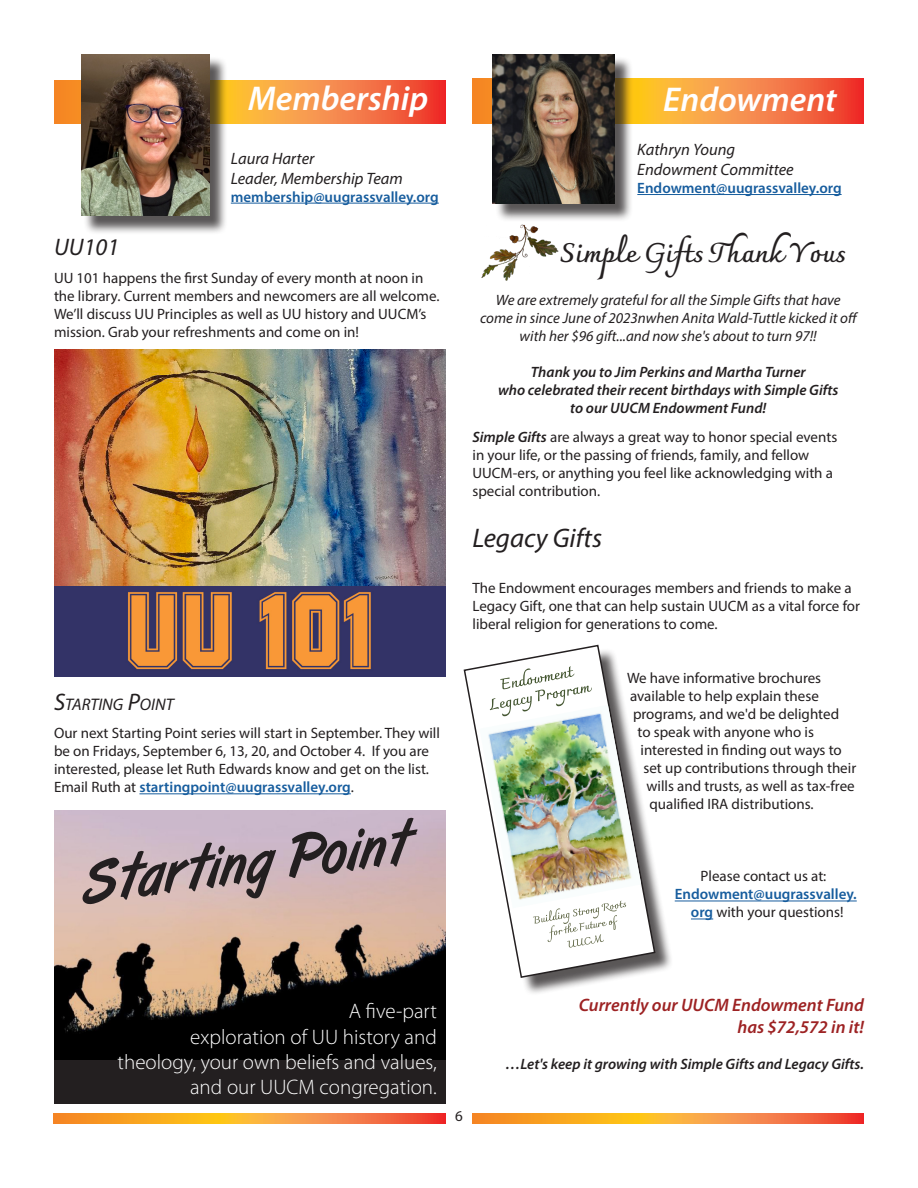
<style>
.page{position:relative;width:918px;height:1188px;background:#fff}
.page>*{position:absolute;margin:0;border:0;box-sizing:border-box;transform-origin:0 0}
.t1{font:italic 600 34.5px "Myriad Pro";color:#fff}
.Paragraph_Style_1{font:700 27px "Charmonman";color:#231f20}
.headline{font:italic 27px "Myriad Pro";color:#231f20}
.Subhead_1{font:italic 24px "Myriad Pro";color:#231f20}
.t2{font:300 21px/25.2px "Myriad Pro";color:#fff;text-align:right}
.Paragraph_Style_1-2{font:italic 600 18px/21.6px "Myriad Pro";color:#9d2223;text-align:right}
.Paragraph_Style_1-3{font:italic 16.8px "Myriad Pro";color:#231f20}
.by_line{font:italic 16.5px "Myriad Pro";color:#231f20}
.Paragraph_Style_1-4{font:15px/18px "Myriad Pro";color:#231f20}
.Paragraph_Style_1-5{font:italic 600 15px "Myriad Pro";color:#231f20}
.Paragraph_Style_1-6{font:italic 15px/18px "Myriad Pro";color:#231f20;text-align:center}
.by_line-2{font:600 15px "Myriad Pro";color:#175d9e}
.Paragraph_Style_1-7{font:600 15px/18px "Myriad Pro";color:#175d9e;text-align:center}
.s1{font-size:24px}
.s2{font-weight:600;color:#175d9e}
.s3{font-weight:600;font-style:italic}
.s4{font-weight:400;color:#231f20}
</style>
<div class="page">
<svg style="left:472px;top:1113px;width:392px;height:10px;background:#f79230"></svg>
<svg style="left:472px;top:79px;width:392px;height:44px;background:#f6873c"></svg>
<hr style="left:637px;top:194px;width:205px;height:1px;background:#175d9e">
<hr style="left:675px;top:901px;width:182px;height:1px;background:#175d9e">
<svg style="left:691px;top:919px;width:22px;height:1px"></svg>
<div style="left:495px;top:56px;width:139px;height:166px;background:#231f20;opacity:.75"></div>
<img style="left:492px;top:54px;width:123px;height:149px">
<img style="left:481px;top:224px;width:78px;height:57px">
<div style="left:466px;top:647px;width:207px;height:349px;background:#231f20;opacity:.75"></div>
<svg style="left:463px;top:644px;width:193px;height:335px"></svg>
<svg style="left:490px;top:666px;width:102px;height:39px"></svg>
<img style="left:479px;top:705px;width:162px;height:203px">
<svg style="left:533px;top:901px;width:93px;height:47px"></svg>
<svg style="left:54px;top:81px;width:392px;height:42px;background:#f5833d"></svg>
<div style="left:83px;top:56px;width:145px;height:178px;background:#231f20;opacity:.75"></div>
<img style="left:81px;top:54px;width:128px;height:162px">
<hr style="left:231px;top:203px;width:208px;height:1px;background:#175d9e">
<svg style="left:54px;top:1113px;width:391px;height:10px;background:#f79230"></svg>
<div style="left:54px;top:810px;width:392px;height:294px;background:#231f20"></div>
<img style="left:54px;top:810px;width:392px;height:249px">
<svg style="left:82px;top:818px;width:335px;height:86px"></svg>
<img style="left:54px;top:350px;width:392px;height:327px">
<hr style="left:139px;top:793px;width:212px;height:1px;background:#175d9e">
<p class="t1" style="left:248px;top:77px;width:182px">Membership</p>
<p class="by_line" style="left:231px;top:148px;width:85px">Laura Harter</p>
<p class="by_line" style="left:231px;top:168px;width:174px">Leader, Membership Team</p>
<p class="by_line-2" style="left:231px;top:187px;width:209px">membership@uugrassvalley.org</p>
<p class="Subhead_1" style="left:54px;top:232px;width:67px">UU101</p>
<p class="Paragraph_Style_1-4" style="left:54px;top:269px;width:387px">UU 101 happens the first Sunday of every month at noon in the library. Current members and newcomers are all welcome.<br>We’ll discuss UU Principles as well as UU history and UUCM’s mission. Grab your refreshments and come on in!</p>
<p class="Paragraph_Style_1-3" style="left:54px;top:694px;width:112px"><span class="s1">S</span>TARTING <span class="s1">P</span>OINT</p>
<p class="Paragraph_Style_1-4" style="left:54px;top:724px;width:388px">Our next Starting Point series will start in September. They will be on Fridays, September 6, 13, 20, and October 4. If you are interested, please let Ruth Edwards know and get on the list.<br>Email Ruth at <span class="s2">startingpoint@uugrassvalley.org</span>.</p>
<p class="t1" style="left:663px;top:77px;width:175px">Endowment</p>
<p class="by_line" style="left:637px;top:140px;width:99px">Kathryn Young</p>
<p class="by_line" style="left:637px;top:159px;width:158px">Endowment Committee</p>
<p class="by_line-2" style="left:637px;top:178px;width:206px">Endowment@uugrassvalley.org</p>
<p class="Paragraph_Style_1" style="left:560px;top:237px;width:287px">Simple Gifts Thank Yous</p>
<p class="Paragraph_Style_1-6" style="left:496px;top:291px;width:346px">We are extremely grateful for all the Simple Gifts that have</p>
<p class="Paragraph_Style_1-6" style="left:480px;top:309px;width:380px">come in since June of 2023nwhen Anita Wald-Tuttle kicked it off with her $96 gift...and now she's about to turn 97!!</p>
<p class="Paragraph_Style_1-5" style="left:531px;top:363px;width:276px">Thank you to Jim Perkins and Martha Turner</p>
<p class="Paragraph_Style_1-5" style="left:498px;top:381px;width:342px">who celebrated their recent birthdays with Simple Gifts</p>
<p class="Paragraph_Style_1-5" style="left:570px;top:399px;width:198px">to our UUCM Endowment Fund!</p>
<p class="Paragraph_Style_1-4" style="left:472px;top:428px;width:366px"><span class="s3">Simple Gifts</span> are always a great way to honor special events</p>
<p class="Paragraph_Style_1-4" style="left:472px;top:446px;width:338px">in your life, or the passing of friends, family, and fellow</p>
<p class="Paragraph_Style_1-4" style="left:472px;top:464px;width:362px">UUCM-ers, or anything you feel like acknowledging with a special contribution.</p>
<p class="headline" style="left:472px;top:521px;width:131px">Legacy Gifts</p>
<p class="Paragraph_Style_1-4" style="left:472px;top:579px;width:389px">The Endowment encourages members and friends to make a<br>Legacy Gift, one that can help sustain UUCM as a vital force for liberal religion for generations to come.</p>
<p class="Paragraph_Style_1-4" style="left:627px;top:669px;width:196px">We have informative brochures</p>
<p class="Paragraph_Style_1-4" style="left:630px;top:687px;width:190px">available to help explain these</p>
<p class="Paragraph_Style_1-4" style="left:633px;top:705px;width:208px">programs, and we'd be delighted</p>
<p class="Paragraph_Style_1-4" style="left:638px;top:723px;width:178px">to speak with anyone who is</p>
<p class="Paragraph_Style_1-4" style="left:640px;top:741px;width:203px">interested in finding out ways to</p>
<p class="Paragraph_Style_1-4" style="left:644px;top:759px;width:214px">set up contributions through their</p>
<p class="Paragraph_Style_1-4" style="left:646px;top:777px;width:210px">wills and trusts, as well as tax-free</p>
<p class="Paragraph_Style_1-4" style="left:650px;top:795px;width:166px">qualified IRA distributions.</p>
<p class="Paragraph_Style_1-4" style="left:701px;top:867px;width:127px">Please contact us at:</p>
<p class="Paragraph_Style_1-7" style="left:675px;top:885px;width:184px">Endowment@uugrassvalley. org <span class="s4">with your questions!</span></p>
<p class="t2" style="left:118px;top:998px;width:321px">A five-part<br>exploration of UU history and theology, your own beliefs and values, and our UUCM congregation.</p>
<p class="Paragraph_Style_1-4" style="left:455px;top:1107px;width:9px">6</p>
<p class="Paragraph_Style_1-2" style="left:579px;top:994px;width:287px">Currently our UUCM Endowment Fund has $72,572 in it!</p>
<p class="Paragraph_Style_1-5" style="left:506px;top:1054px;width:360px">…Let's keep it growing with Simple Gifts and Legacy Gifts.</p>
</div>
